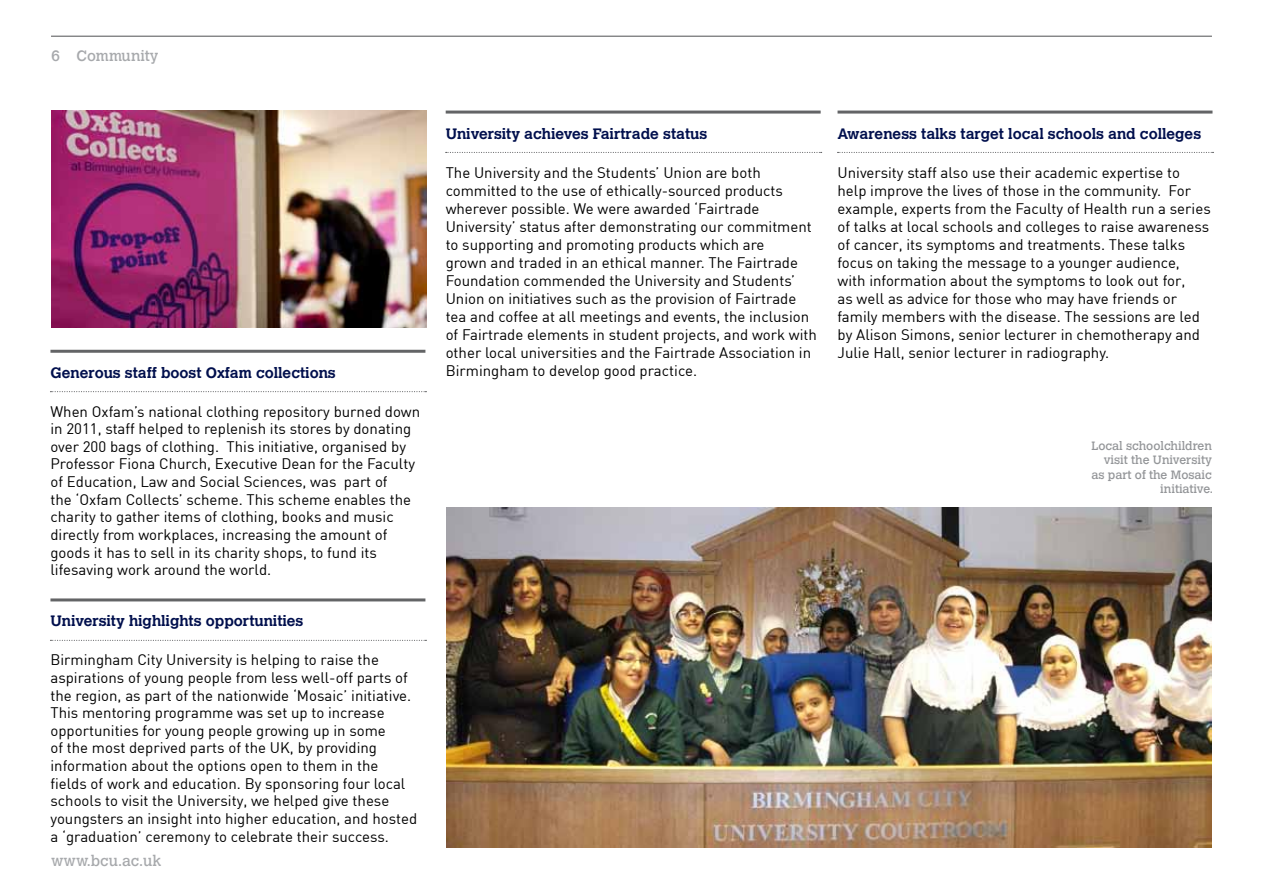
<style>
.page{position:relative;width:1263px;height:893px;background:#fff}
.page>*{position:absolute;margin:0;border:0;box-sizing:border-box;transform-origin:0 0}
.t1{font:15px/18px "DIN";color:#000}
.t2{font:700 15px "Calvert";color:#000f4d}
.t3{font:15px "Calvert";color:#a7a9ac}
.t4{font:12px/14.4px "Calvert";color:#939598;text-align:right}
</style>
<div class="page">
<hr style="left:51px;top:36px;width:1161px;height:1px;background:#636466">
<svg style="left:50px;top:640px;width:376px;height:1px"></svg>
<hr style="left:50px;top:598px;width:375px;height:3px;background:#636466">
<svg style="left:446px;top:152px;width:376px;height:1px"></svg>
<hr style="left:446px;top:111px;width:375px;height:3px;background:#636466">
<svg style="left:50px;top:391px;width:376px;height:1px"></svg>
<hr style="left:50px;top:350px;width:375px;height:3px;background:#636466">
<svg style="left:837px;top:152px;width:376px;height:1px"></svg>
<hr style="left:837px;top:111px;width:375px;height:3px;background:#636466">
<img style="left:446px;top:507px;width:766px;height:341px">
<img style="left:52px;top:111px;width:374px;height:216px">
<p class="t3" style="left:51px;top:48px;width:109px">6 Community</p>
<p class="t2" style="left:446px;top:124px;width:263px">University achieves Fairtrade status</p>
<p class="t1" style="left:446px;top:163px;width:373px">The University and the Students’ Union are both committed to the use of ethically-sourced products wherever possible. We were awarded ‘Fairtrade University’ status after demonstrating our commitment to supporting and promoting products which are<br>grown and traded in an ethical manner. The Fairtrade Foundation commended the University and Students’ Union on initiatives such as the provision of Fairtrade tea and coffee at all meetings and events, the inclusion of Fairtrade elements in student projects, and work with other local universities and the Fairtrade Association in</p>
<p class="t2" style="left:50px;top:363px;width:287px">Generous staff boost Oxfam collections</p>
<p class="t1" style="left:446px;top:361px;width:253px">Birmingham to develop good practice.</p>
<p class="t1" style="left:50px;top:402px;width:371px">When Oxfam’s national clothing repository burned down in 2011, staff helped to replenish its stores by donating over 200 bags of clothing. This initiative, organised by Professor Fiona Church, Executive Dean for the Faculty of Education, Law and Social Sciences, was part of<br>the ‘Oxfam Collects’ scheme. This scheme enables the charity to gather items of clothing, books and music directly from workplaces, increasing the amount of goods it has to sell in its charity shops, to fund its lifesaving work around the world.</p>
<p class="t2" style="left:50px;top:612px;width:254px">University highlights opportunities</p>
<p class="t1" style="left:50px;top:651px;width:368px;line-height:17.5px">Birmingham City University is helping to raise the aspirations of young people from less well-off parts of the region, as part of the nationwide ‘Mosaic’ initiative.<br>This mentoring programme was set up to increase opportunities for young people growing up in some<br>of the most deprived parts of the UK, by providing information about the options open to them in the fields of work and education. By sponsoring four local schools to visit the University, we helped give these youngsters an insight into higher education, and hosted a ‘graduation’ ceremony to celebrate their success.</p>
<p class="t3" style="left:51px;top:852px;width:112px">www.bcu.ac.uk</p>
<p class="t2" style="left:837px;top:124px;width:365px">Awareness talks target local schools and colleges</p>
<p class="t1" style="left:837px;top:163px;width:375px">University staff also use their academic expertise to help improve the lives of those in the community. For example, experts from the Faculty of Health run a series of talks at local schools and colleges to raise awareness of cancer, its symptoms and treatments. These talks focus on taking the message to a younger audience, with information about the symptoms to look out for,<br>as well as advice for those who may have friends or family members with the disease. The sessions are led by Alison Simons, senior lecturer in chemotherapy and Julie Hall, senior lecturer in radiography.</p>
<p class="t4" style="left:1091px;top:439px;width:123px">Local schoolchildren visit the University as part of the Mosaic initiative.</p>
</div>
